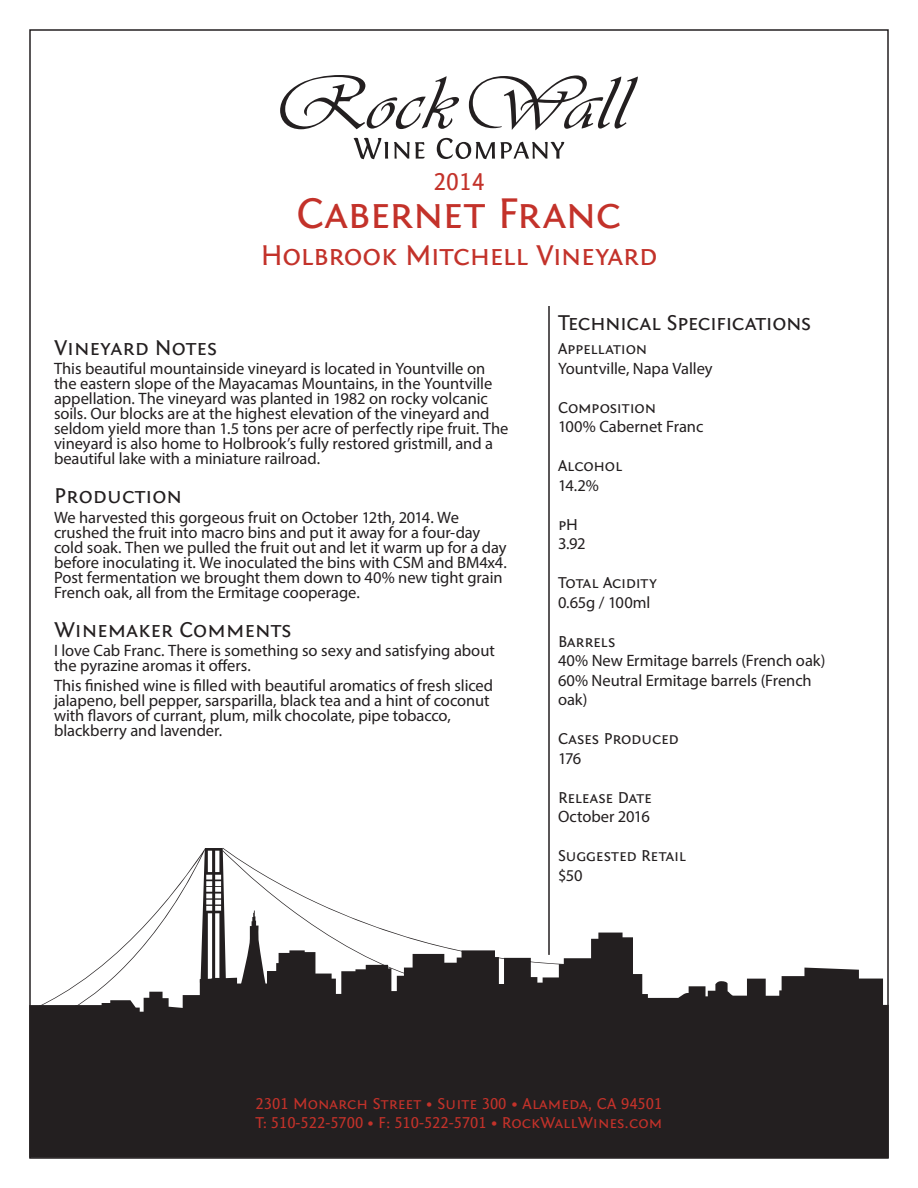
<style>
.page{position:relative;width:918px;height:1188px;background:#fff}
.page>*{position:absolute;margin:0;border:0;box-sizing:border-box;transform-origin:0 0}
.t1{font:45px "Fontin Sans Small Caps";letter-spacing:-.02em;color:#c3322a}
.t2{font:30px "Fontin Sans Small Caps";letter-spacing:-.025em;color:#c3322a}
.t3{font:25.5px "Fontin Sans Small Caps";color:#c3322a}
.t4{font:22.5px "Fontin Sans Small Caps";color:#231f20}
.t5{font:22.5px "Fontin Sans Small Caps";letter-spacing:-.025em;color:#231f20}
.t6{font:16.5px/15px "Myriad Pro";letter-spacing:-.005em;color:#231f20}
.t7{font:16.5px "Fontin Sans Small Caps";letter-spacing:-.01em;color:#231f20}
.t8{font:16.5px "Fontin Sans Small Caps";color:#c3322a}
</style>
<div class="page">
<svg style="left:29px;top:933px;width:860px;height:225px;background:#373334"></svg>
<svg style="left:39px;top:848px;width:526px;height:158px"></svg>
<svg style="left:280px;top:75px;width:179px;height:54px"></svg>
<svg style="left:469px;top:75px;width:169px;height:55px"></svg>
<svg style="left:354px;top:138px;width:34px;height:21px"></svg>
<svg style="left:394px;top:142px;width:31px;height:17px"></svg>
<svg style="left:437px;top:138px;width:127px;height:21px"></svg>
<hr style="left:548px;top:306px;width:2px;height:649px;background:#231f20">
<p class="t3" style="left:434px;top:168px;width:52px">2014</p>
<p class="t1" style="left:297px;top:188px;width:326px">Cabernet Franc</p>
<p class="t2" style="left:260px;top:239px;width:399px">Holbrook Mitchell Vineyard</p>
<p class="t4" style="left:54px;top:335px;width:165px">Vineyard Notes</p>
<p class="t6" style="left:54px;top:361px;width:456px">This beautiful mountainside vineyard is located in Yountville on the eastern slope of the Mayacamas Mountains, in the Yountville appellation. The vineyard was planted in 1982 on rocky volcanic soils. Our blocks are at the highest elevation of the vineyard and seldom yield more than 1.5 tons per acre of perfectly ripe fruit. The vineyard is also home to Holbrook’s fully restored gristmill, and a beautiful lake with a miniature railroad.</p>
<p class="t4" style="left:54px;top:484px;width:130px">Production</p>
<p class="t6" style="left:54px;top:510px;width:454px">We harvested this gorgeous fruit on October 12th, 2014. We crushed the fruit into macro bins and put it away for a four-day cold soak. Then we pulled the fruit out and let it warm up for a day before inoculating it. We inoculated the bins with CSM and BM4x4.<br>Post fermentation we brought them down to 40% new tight grain French oak, all from the Ermitage cooperage.</p>
<p class="t4" style="left:54px;top:617px;width:239px">Winemaker Comments</p>
<p class="t6" style="left:54px;top:643px;width:442px">I love Cab Franc. There is something so sexy and satisfying about the pyrazine aromas it offers.</p>
<p class="t6" style="left:54px;top:678px;width:441px">This finished wine is filled with beautiful aromatics of fresh sliced jalapeno, bell pepper, sarsparilla, black tea and a hint of coconut with flavors of currant, plum, milk chocolate, pipe tobacco, blackberry and lavender.</p>
<p class="t5" style="left:558px;top:310px;width:255px">Technical Specifications</p>
<p class="t7" style="left:558px;top:340px;width:91px">Appellation</p>
<p class="t6" style="left:558px;top:360px;width:156px">Yountville, Napa Valley</p>
<p class="t7" style="left:558px;top:398px;width:100px">Composition</p>
<p class="t6" style="left:558px;top:419px;width:147px">100% Cabernet Franc</p>
<p class="t7" style="left:558px;top:457px;width:66px">Alcohol</p>
<p class="t6" style="left:558px;top:477px;width:42px">14.2%</p>
<p class="t7" style="left:558px;top:515px;width:22px">pH</p>
<p class="t6" style="left:558px;top:536px;width:29px">3.92</p>
<p class="t7" style="left:558px;top:574px;width:101px">Total Acidity</p>
<p class="t6" style="left:558px;top:594px;width:94px">0.65g / 100ml</p>
<p class="t7" style="left:558px;top:632px;width:59px">Barrels</p>
<p class="t6" style="left:558px;top:653px;width:269px">40% New Ermitage barrels (French oak)</p>
<p class="t6" style="left:558px;top:670px;width:255px;line-height:19.5px">60% Neutral Ermitage barrels (French oak)</p>
<p class="t7" style="left:558px;top:730px;width:122px">Cases Produced</p>
<p class="t6" style="left:558px;top:750px;width:25px">176</p>
<p class="t7" style="left:558px;top:788px;width:96px">Release Date</p>
<p class="t6" style="left:558px;top:809px;width:93px">October 2016</p>
<p class="t7" style="left:558px;top:847px;width:129px">Suggested Retail</p>
<p class="t6" style="left:558px;top:867px;width:26px">$50</p>
<p class="t8" style="left:256px;top:1094px;width:408px">2301 Monarch Street • Suite 300 • Alameda, CA 94501</p>
<p class="t8" style="left:256px;top:1114px;width:408px">T: 510-522-5700 • F: 510-522-5701 • RockWallWines.com</p>
</div>
